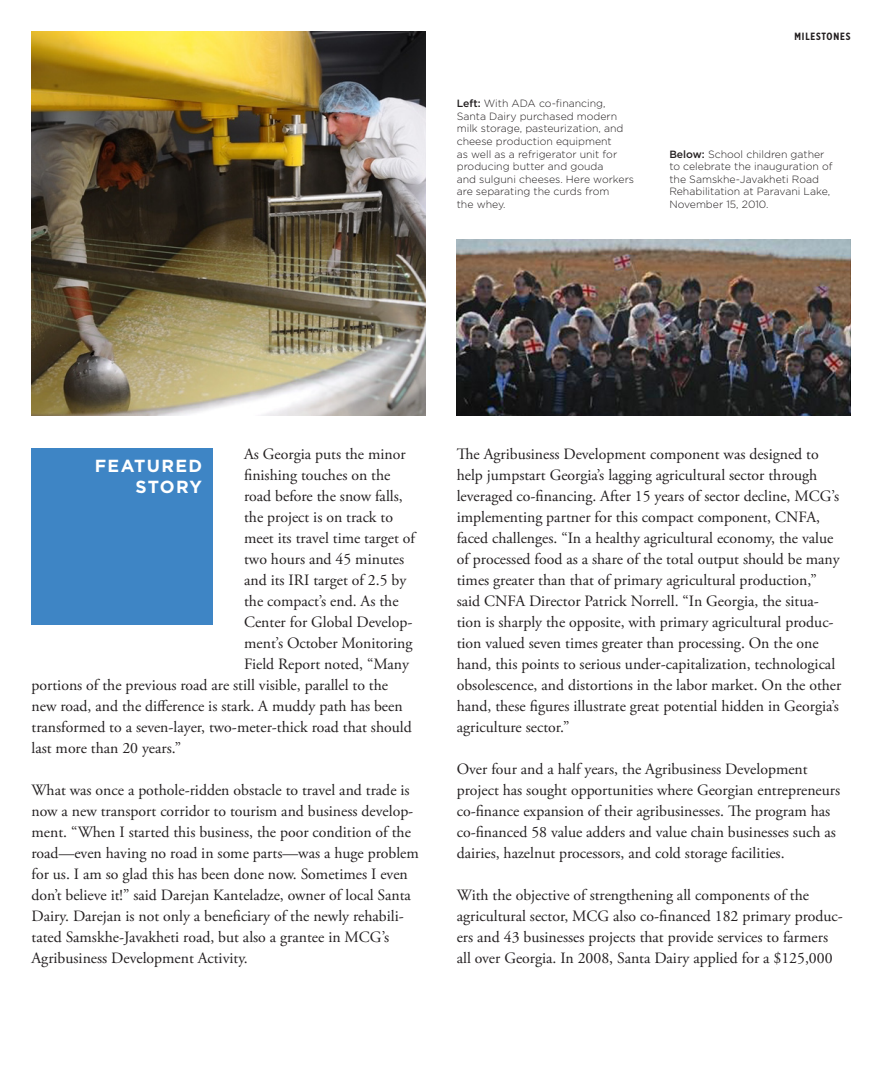
<style>
.page{position:relative;width:882px;height:1071px;background:#fff}
.page>*{position:absolute;margin:0;border:0;box-sizing:border-box;transform-origin:0 0}
.Heading{font:700 17.5px/21px "Gotham";letter-spacing:.075em;color:#fff;text-align:right}
.t1{font:15.75px/21px "Adobe Garamond Pro";color:#231f20}
.t2{font:300 10.5px/12.6px "Gotham";color:#231f20}
.t3{font:700 10.5px "Gotham X Narrow";letter-spacing:.075em;color:#231f20}
.s1{font-weight:500}
</style>
<div class="page">
<img style="left:32px;top:32px;width:393px;height:384px">
<img style="left:457px;top:239px;width:393px;height:177px">
<div style="left:32px;top:448px;width:181px;height:176px;background:#3e85c5"></div>
<p class="t2" style="left:457px;top:97px;width:179px"><span class="s1">Left:</span> With ADA co-financing,<br>Santa Dairy purchased modern milk storage, pasteurization, and cheese production equipment<br>as well as a refrigerator unit for producing butter and gouda<br>and sulguni cheeses. Here workers are separating the curds from<br>the whey.</p>
<p class="t3" style="left:795px;top:30px;width:57px">MILESTONES</p>
<p class="t2" style="left:669px;top:147px;width:165px"><span class="s1">Below:</span> School children gather to celebrate the inauguration of the Samskhe-Javakheti Road<br>Rehabilitation at Paravani Lake,<br>November 15, 2010.</p>
<p class="t1" style="left:244px;top:444px;width:163px">As Georgia puts the minor</p>
<p class="t1" style="left:244px;top:465px;width:148px">finishing touches on the</p>
<p class="t1" style="left:244px;top:486px;width:160px">road before the snow falls,</p>
<p class="t1" style="left:244px;top:507px;width:150px">the project is on track to</p>
<p class="t1" style="left:244px;top:528px;width:172px">meet its travel time target of</p>
<p class="t1" style="left:244px;top:549px;width:162px">two hours and 45 minutes</p>
<p class="t1" style="left:244px;top:570px;width:164px">and its IRI target of 2.5 by</p>
<p class="t1" style="left:244px;top:591px;width:156px">the compact’s end. As the</p>
<p class="t1" style="left:244px;top:612px;width:170px">Center for Global Develop-</p>
<p class="t1" style="left:244px;top:633px;width:170px">ment’s October Monitoring</p>
<p class="t1" style="left:244px;top:654px;width:166px">Field Report noted, “Many</p>
<p class="t1" style="left:32px;top:675px;width:358px">portions of the previous road are still visible, parallel to the</p>
<p class="t1" style="left:32px;top:696px;width:373px">new road, and the difference is stark. A muddy path has been</p>
<p class="t1" style="left:32px;top:717px;width:382px">transformed to a seven-layer, two-meter-thick road that should</p>
<p class="t1" style="left:32px;top:738px;width:151px">last more than 20 years.”</p>
<p class="t1" style="left:32px;top:780px;width:389px">What was once a pothole-ridden obstacle to travel and trade is now a new transport corridor to tourism and business develop&shy;ment. “When I started this business, the poor condition of the road—even having no road in some parts—was a huge problem for us. I am so glad this has been done now. Sometimes I even don’t believe it!” said Darejan Kanteladze, owner of local Santa Dairy. Darejan is not only a beneficiary of the newly rehabili&shy;tated Samskhe-Javakheti road, but also a grantee in MCG’s Agribusiness Development Activity.</p>
<p class="Heading" style="left:95px;top:456px;width:109px">FEATURED<br>STORY</p>
<p class="t1" style="left:457px;top:444px;width:386px">The Agribusiness Development component was designed to help jumpstart Georgia’s lagging agricultural sector through leveraged co-financing. After 15 years of sector decline, MCG’s implementing partner for this compact component, CNFA, faced challenges. “In a healthy agricultural economy, the value of processed food as a share of the total output should be many times greater than that of primary agricultural production,” said CNFA Director Patrick Norrell. “In Georgia, the situa&shy;tion is sharply the opposite, with primary agricultural produc&shy;tion valued seven times greater than processing. On the one hand, this points to serious under-capitalization, technological obsolescence, and distortions in the labor market. On the other hand, these figures illustrate great potential hidden in Georgia’s agriculture sector.”</p>
<p class="t1" style="left:457px;top:759px;width:385px">Over four and a half years, the Agribusiness Development project has sought opportunities where Georgian entrepreneurs co-finance expansion of their agribusinesses. The program has co-financed 58 value adders and value chain businesses such as dairies, hazelnut processors, and cold storage facilities.</p>
<p class="t1" style="left:457px;top:885px;width:388px">With the objective of strengthening all components of the agricultural sector, MCG also co-financed 182 primary produc&shy;ers and 43 businesses projects that provide services to farmers all over Georgia. In 2008, Santa Dairy applied for a $125,000</p>
</div>
